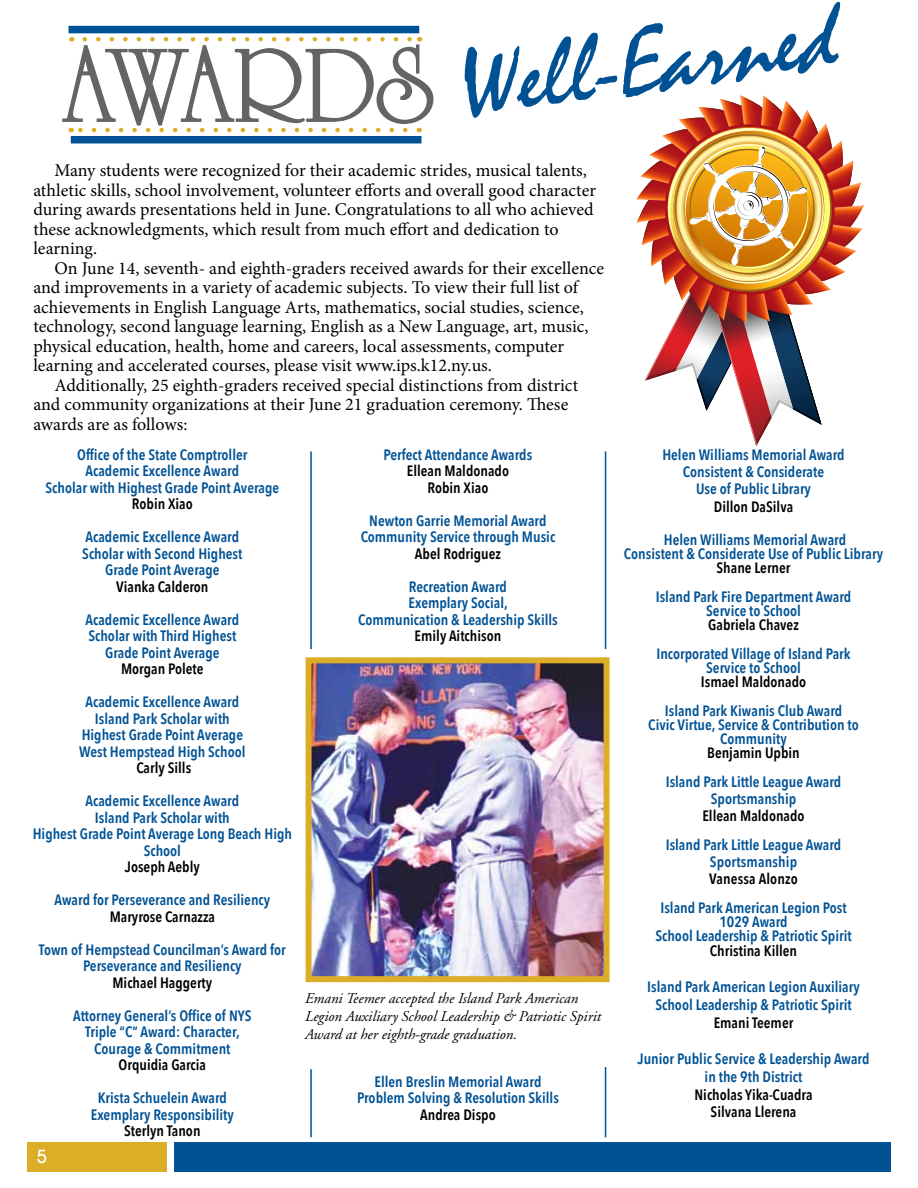
<style>
.page{position:relative;width:918px;height:1188px;background:#fff}
.page>*{position:absolute;margin:0;border:0;box-sizing:border-box;transform-origin:0 0}
.t1{font:111.3px "University Roman";letter-spacing:-.04em;color:#636466}
.t2{font:italic 98.25px "Mistral";color:#005295}
.t3{font:18px/19.5px "Minion Pro";color:#000}
.t4{font:500 18px "Avant Garde";color:#fff}
.t5{font:600 15px/16.5px "Avenir Next Condensed";color:#005295;text-align:center}
.t6{font:600 15px/16.5px "Avenir Next Condensed";color:#000;text-align:center}
.t7{font:italic 15px/18px "Adobe Garamond";color:#000}
</style>
<div class="page">
<div style="left:27px;top:1142px;width:139px;height:30px;background:#dcad27"></div>
<div style="left:175px;top:1142px;width:716px;height:30px;background:#005295"></div>
<svg style="left:636px;top:95px;width:228px;height:351px"></svg>
<img style="left:313px;top:664px;width:290px;height:311px">
<div style="left:306px;top:657px;width:304px;height:325px;border:6px solid #dcad27"></div>
<hr style="left:310px;top:451px;width:2px;height:198px;background:#005295">
<hr style="left:605px;top:451px;width:1px;height:198px;background:#005295">
<hr style="left:310px;top:1069px;width:2px;height:68px;background:#005295">
<hr style="left:605px;top:1067px;width:1px;height:70px;background:#005295">
<div style="left:69px;top:26px;width:350px;height:7px;background:#005295"></div>
<div style="left:71px;top:136px;width:350px;height:7px;background:#005295"></div>
<svg style="left:62px;top:37px;width:372px;height:95px"></svg>
<h1 class="t1" style="left:62px;top:21px;width:372px">AWARDS</h1>
<h2 class="t2" style="left:448px;top:35px;width:384px;rotate:-8deg">Well-Earned</h2>
<p class="t3" style="left:33px;top:161px;width:564px;text-indent:21px">Many students were recognized for their academic strides, musical talents, athletic skills, school involvement, volunteer efforts and overall good character during awards presentations held in June. Congratulations to all who achieved these acknowledgments, which result from much effort and dedication to learning.</p>
<p class="t3" style="left:33px;top:258px;width:572px;text-indent:21px">On June 14, seventh- and eighth-graders received awards for their excellence and improvements in a variety of academic subjects. To view their full list of achievements in English Language Arts, mathematics, social studies, science, technology, second language learning, English as a New Language, art, music, physical education, health, home and careers, local assessments, computer learning and accelerated courses, please visit www.ips.k12.ny.us.</p>
<p class="t3" style="left:33px;top:375px;width:546px;text-indent:21px">Additionally, 25 eighth-graders received special distinctions from district and community organizations at their June 21 graduation ceremony. These awards are as follows:</p>
<p class="t5" style="left:46px;top:446px;width:235px">Office of the State Comptroller<br>Academic Excellence Award<br>Scholar with Highest Grade Point Average</p>
<p class="t6" style="left:132px;top:496px;width:62px">Robin Xiao</p>
<p class="t5" style="left:82px;top:529px;width:162px">Academic Excellence Award<br>Scholar with Second Highest<br>Grade Point Average</p>
<p class="t6" style="left:116px;top:578px;width:94px">Vianka Calderon</p>
<p class="t5" style="left:86px;top:611px;width:155px">Academic Excellence Award<br>Scholar with Third Highest<br>Grade Point Average</p>
<p class="t6" style="left:121px;top:661px;width:84px">Morgan Polete</p>
<p class="t5" style="left:79px;top:694px;width:168px">Academic Excellence Award<br>Island Park Scholar with<br>Highest Grade Point Average<br>West Hempstead High School</p>
<p class="t6" style="left:136px;top:760px;width:56px">Carly Sills</p>
<p class="t5" style="left:33px;top:793px;width:261px">Academic Excellence Award<br>Island Park Scholar with<br>Highest Grade Point Average Long Beach High<br>School</p>
<p class="t6" style="left:125px;top:859px;width:77px">Joseph Aebly</p>
<p class="t5" style="left:55px;top:892px;width:217px">Award for Perseverance and Resiliency</p>
<p class="t6" style="left:110px;top:908px;width:107px">Maryrose Carnazza</p>
<p class="t5" style="left:39px;top:941px;width:248px">Town of Hempstead Councilman’s Award for<br>Perseverance and Resiliency</p>
<p class="t6" style="left:112px;top:974px;width:101px">Michael Haggerty</p>
<p class="t5" style="left:73px;top:1007px;width:180px">Attorney General’s Office of NYS<br>Triple “C” Award: Character,<br>Courage &amp; Commitment</p>
<p class="t6" style="left:119px;top:1057px;width:89px">Orquidia Garcia</p>
<p class="t5" style="left:91px;top:1090px;width:145px">Krista Schuelein Award<br>Exemplary Responsibility</p>
<p class="t6" style="left:124px;top:1123px;width:78px">Sterlyn Tanon</p>
<p class="t4" style="left:37px;top:1146px;width:11px">5</p>
<p class="t5" style="left:384px;top:446px;width:150px">Perfect Attendance Awards</p>
<p class="t6" style="left:407px;top:463px;width:104px">Ellean Maldonado<br>Robin Xiao</p>
<p class="t5" style="left:361px;top:512px;width:196px">Newton Garrie Memorial Award<br>Community Service through Music</p>
<p class="t6" style="left:415px;top:545px;width:88px">Abel Rodriguez</p>
<p class="t5" style="left:358px;top:578px;width:201px">Recreation Award<br>Exemplary Social,<br>Communication &amp; Leadership Skills</p>
<p class="t6" style="left:415px;top:628px;width:88px">Emily Aitchison</p>
<p class="t7" style="left:305px;top:989px;width:298px">Emani Teemer accepted the Island Park American<br>Legion Auxiliary School Leadership &amp; Patriotic Spirit<br>Award at her eighth-grade graduation.</p>
<p class="t5" style="left:357px;top:1073px;width:203px">Ellen Breslin Memorial Award<br>Problem Solving &amp; Resolution Skills</p>
<p class="t6" style="left:420px;top:1106px;width:77px">Andrea Dispo</p>
<p class="t5" style="left:662px;top:446px;width:184px;line-height:17.2px">Helen Williams Memorial Award<br>Consistent &amp; Considerate<br>Use of Public Library</p>
<p class="t6" style="left:714px;top:499px;width:81px">Dillon DaSilva</p>
<p class="t5" style="left:624px;top:532px;width:261px;line-height:14.2px">Helen Williams Memorial Award<br>Consistent &amp; Considerate Use of Public Library</p>
<p class="t6" style="left:717px;top:559px;width:75px">Shane Lerner</p>
<p class="t5" style="left:656px;top:589px;width:197px;line-height:14.2px">Island Park Fire Department Award<br>Service to School</p>
<p class="t6" style="left:708px;top:616px;width:92px">Gabriela Chavez</p>
<p class="t5" style="left:656px;top:646px;width:196px;line-height:14.2px">Incorporated Village of Island Park<br>Service to School</p>
<p class="t6" style="left:701px;top:673px;width:107px">Ismael Maldonado</p>
<p class="t5" style="left:648px;top:703px;width:212px;line-height:14.2px">Island Park Kiwanis Club Award<br>Civic Virtue, Service &amp; Contribution to<br>Community</p>
<p class="t6" style="left:707px;top:745px;width:94px">Benjamin Upbin</p>
<p class="t5" style="left:666px;top:773px;width:177px;line-height:17.2px">Island Park Little League Award<br>Sportsmanship</p>
<p class="t6" style="left:702px;top:808px;width:104px">Ellean Maldonado</p>
<p class="t5" style="left:666px;top:836px;width:177px;line-height:17.2px">Island Park Little League Award<br>Sportsmanship</p>
<p class="t6" style="left:709px;top:871px;width:90px">Vanessa Alonzo</p>
<p class="t5" style="left:655px;top:900px;width:198px;line-height:14.2px">Island Park American Legion Post<br>1029 Award<br>School Leadership &amp; Patriotic Spirit</p>
<p class="t6" style="left:710px;top:942px;width:89px">Christina Killen</p>
<p class="t5" style="left:647px;top:977px;width:214px;line-height:18px">Island Park American Legion Auxiliary<br>School Leadership &amp; Patriotic Spirit</p>
<p class="t6" style="left:714px;top:1014px;width:81px">Emani Teemer</p>
<p class="t5" style="left:637px;top:1049px;width:234px;line-height:18px">Junior Public Service &amp; Leadership Award in the 9th District</p>
<p class="t6" style="left:694px;top:1085px;width:120px;line-height:17.2px">Nicholas Yika-Cuadra<br>Silvana Llerena</p>
</div>
